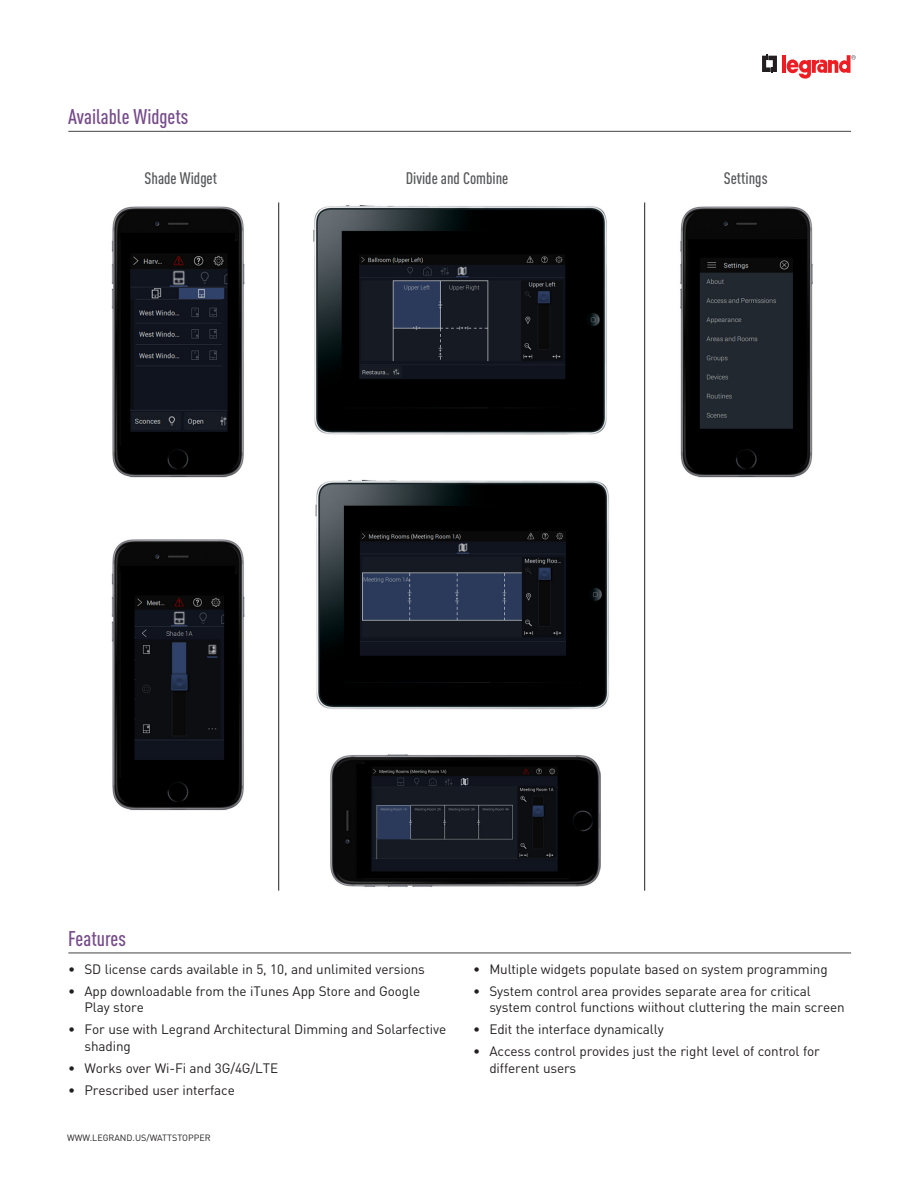
<style>
.page{position:relative;width:918px;height:1188px;background:#fff}
.page>*{position:absolute;margin:0;border:0;box-sizing:border-box;transform-origin:0 0}
.Underlined_Heads{font:500 condensed 21px "DIN Pro";color:#764b8a}
.Subtitle{font:500 condensed 16.5px "DIN Pro";color:#57585a}
.t1{font:13.5px/16.5px "DIN Pro";letter-spacing:-.01em;color:#231f20}
.t2{font:9px "DIN Pro";color:#231f20}
</style>
<div class="page">
<svg style="left:762px;top:54px;width:15px;height:19px"></svg>
<hr style="left:782px;top:55px;width:4px;height:18px;background:#ee1d23">
<svg style="left:787px;top:55px;width:69px;height:24px"></svg>
<hr style="left:68px;top:952px;width:783px;height:2px;background:#57585a">
<hr style="left:68px;top:131px;width:783px;height:1px;background:#57585a">
<img style="left:111px;top:204px;width:702px;height:687px">
<hr style="left:278px;top:203px;width:1px;height:688px;background:#231f20">
<hr style="left:644px;top:203px;width:1px;height:688px;background:#231f20">
<p class="Underlined_Heads" style="left:68px;top:104px;width:122px">Available Widgets</p>
<p class="Subtitle" style="left:145px;top:168px;width:74px">Shade Widget</p>
<p class="Subtitle" style="left:406px;top:168px;width:104px">Divide and Combine</p>
<p class="Subtitle" style="left:724px;top:168px;width:45px">Settings</p>
<p class="Underlined_Heads" style="left:68px;top:926px;width:59px">Features</p>
<p class="t1" style="left:68px;top:960px;width:358px">• SD license cards available in 5, 10, and unlimited versions</p>
<p class="t1" style="left:85px;top:982px;width:337px;text-indent:-16px">• App downloadable from the iTunes App Store and Google<br>Play store</p>
<p class="t1" style="left:85px;top:1021px;width:363px;text-indent:-16px">• For use with Legrand Architectural Dimming and Solarfective shading</p>
<p class="t1" style="left:68px;top:1059px;width:211px">• Works over Wi-Fi and 3G/4G/LTE</p>
<p class="t1" style="left:68px;top:1081px;width:168px">• Prescribed user interface</p>
<p class="t2" style="left:67px;top:1132px;width:145px">WWW.LEGRAND.US/WATTSTOPPER</p>
<p class="t1" style="left:473px;top:960px;width:356px">• Multiple widgets populate based on system programming</p>
<p class="t1" style="left:489px;top:982px;width:357px;text-indent:-16px">• System control area provides separate area for critical system control functions wiithout cluttering the main screen</p>
<p class="t1" style="left:473px;top:1021px;width:192px">• Edit the interface dynamically</p>
<p class="t1" style="left:489px;top:1042px;width:332px;text-indent:-16px">• Access control provides just the right level of control for different users</p>
</div>
